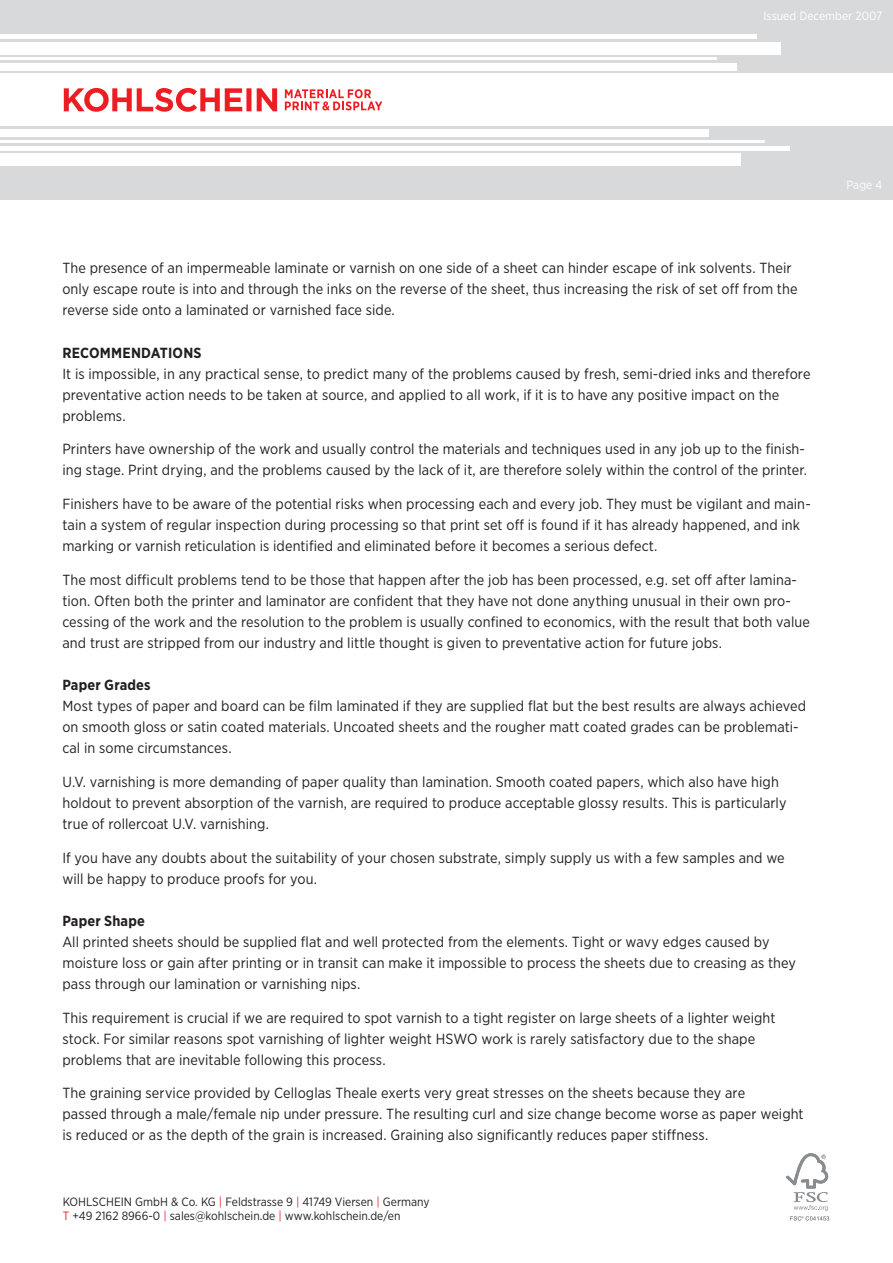
<style>
.page{position:relative;width:893px;height:1263px;background:#fff}
.page>*{position:absolute;margin:0;border:0;box-sizing:border-box;transform-origin:0 0}
.t1{font:14.7px/21px "Gotham Narrow";letter-spacing:.005em;color:#231f20}
.t2{font:700 14.7px "Gotham Narrow";letter-spacing:.015em;color:#231f20}
.t3{font:12px/14.4px "Gotham Narrow";color:#231f20}
.t4{font:12px "Gotham Narrow";color:#fff}
.s1{color:#ee1d23}
</style>
<div class="page">
<svg style="left:786px;top:1153px;width:43px;height:67px"></svg>
<div style="left:0;top:0;width:893px;height:200px;background:#d8d9db"></div>
<div style="left:0;top:73px;width:893px;height:53px;background:#fff"></div>
<div style="left:0;top:129px;width:708px;height:8px;background:#fff"></div>
<div style="left:0;top:63px;width:736px;height:8px;background:#fff"></div>
<hr style="left:0;top:140px;width:764px;height:3px;background:#fff">
<hr style="left:0;top:57px;width:716px;height:3px;background:#fff">
<div style="left:0;top:153px;width:741px;height:13px;background:#fff"></div>
<div style="left:0;top:42px;width:781px;height:12px;background:#fff"></div>
<hr style="left:0;top:146px;width:790px;height:4px;background:#fff">
<div style="left:0;top:34px;width:756px;height:5px;background:#fff"></div>
<svg style="left:64px;top:88px;width:213px;height:24px"></svg>
<svg style="left:285px;top:89px;width:97px;height:21px"></svg>
<p class="t4" style="left:763px;top:11px;width:120px">Issued December 2007</p>
<p class="t1" style="left:62px;top:258px;width:737px">The presence of an impermeable laminate or varnish on one side of a sheet can hinder escape of ink solvents. Their only escape route is into and through the inks on the reverse of the sheet, thus increasing the risk of set off from the reverse side onto a laminated or varnished face side.</p>
<p class="t2" style="left:62px;top:346px;width:141px">RECOMMENDATIONS</p>
<p class="t1" style="left:62px;top:364px;width:750px">It is impossible, in any practical sense, to predict many of the problems caused by fresh, semi-dried inks and therefore preventative action needs to be taken at source, and applied to all work, if it is to have any positive impact on the problems.</p>
<p class="t1" style="left:62px;top:439px;width:746px">Printers have ownership of the work and usually control the materials and techniques used in any job up to the finish&shy;ing stage. Print drying, and the problems caused by the lack of it, are therefore solely within the control of the printer.</p>
<p class="t1" style="left:62px;top:494px;width:750px">Finishers have to be aware of the potential risks when processing each and every job. They must be vigilant and main&shy;tain a system of regular inspection during processing so that print set off is found if it has already happened, and ink marking or varnish reticulation is identified and eliminated before it becomes a serious defect.</p>
<p class="t1" style="left:62px;top:570px;width:749px">The most difficult problems tend to be those that happen after the job has been processed, e.g. set off after lamina&shy;tion. Often both the printer and laminator are confident that they have not done anything unusual in their own pro&shy;cessing of the work and the resolution to the problem is usually confined to economics, with the result that both value and trust are stripped from our industry and little thought is given to preventative action for future jobs.</p>
<p class="t2" style="left:62px;top:678px;width:90px">Paper Grades</p>
<p class="t1" style="left:62px;top:696px;width:745px">Most types of paper and board can be film laminated if they are supplied flat but the best results are always achieved on smooth gloss or satin coated materials. Uncoated sheets and the rougher matt coated grades can be problemati&shy;cal in some circumstances.</p>
<p class="t1" style="left:62px;top:772px;width:726px">U.V. varnishing is more demanding of paper quality than lamination. Smooth coated papers, which also have high holdout to prevent absorption of the varnish, are required to produce acceptable glossy results. This is particularly true of rollercoat U.V. varnishing.</p>
<p class="t1" style="left:62px;top:848px;width:724px">If you have any doubts about the suitability of your chosen substrate, simply supply us with a few samples and we will be happy to produce proofs for you.</p>
<p class="t2" style="left:62px;top:914px;width:84px">Paper Shape</p>
<p class="t1" style="left:62px;top:932px;width:735px">All printed sheets should be supplied flat and well protected from the elements. Tight or wavy edges caused by moisture loss or gain after printing or in transit can make it impossible to process the sheets due to creasing as they pass through our lamination or varnishing nips.</p>
<p class="t1" style="left:62px;top:1008px;width:715px">This requirement is crucial if we are required to spot varnish to a tight register on large sheets of a lighter weight stock. For similar reasons spot varnishing of lighter weight HSWO work is rarely satisfactory due to the shape problems that are inevitable following this process.</p>
<p class="t1" style="left:62px;top:1083px;width:743px">The graining service provided by Celloglas Theale exerts very great stresses on the sheets because they are<br>passed through a male/female nip under pressure. The resulting curl and size change become worse as paper weight is reduced or as the depth of the grain is increased. Graining also significantly reduces paper stiffness.</p>
<p class="t3" style="left:63px;top:1195px;width:368px">KOHLSCHEIN GmbH &amp; Co. KG <span class="s1">|</span> Feldstrasse 9 <span class="s1">|</span> 41749 Viersen <span class="s1">|</span> Germany<br><span class="s1">T</span> +49 2162 8966-0 <span class="s1">|</span> sales@kohlschein.de <span class="s1">|</span> www.kohlschein.de/en</p>
<p class="t4" style="left:846px;top:180px;width:37px">Page 4</p>
</div>
